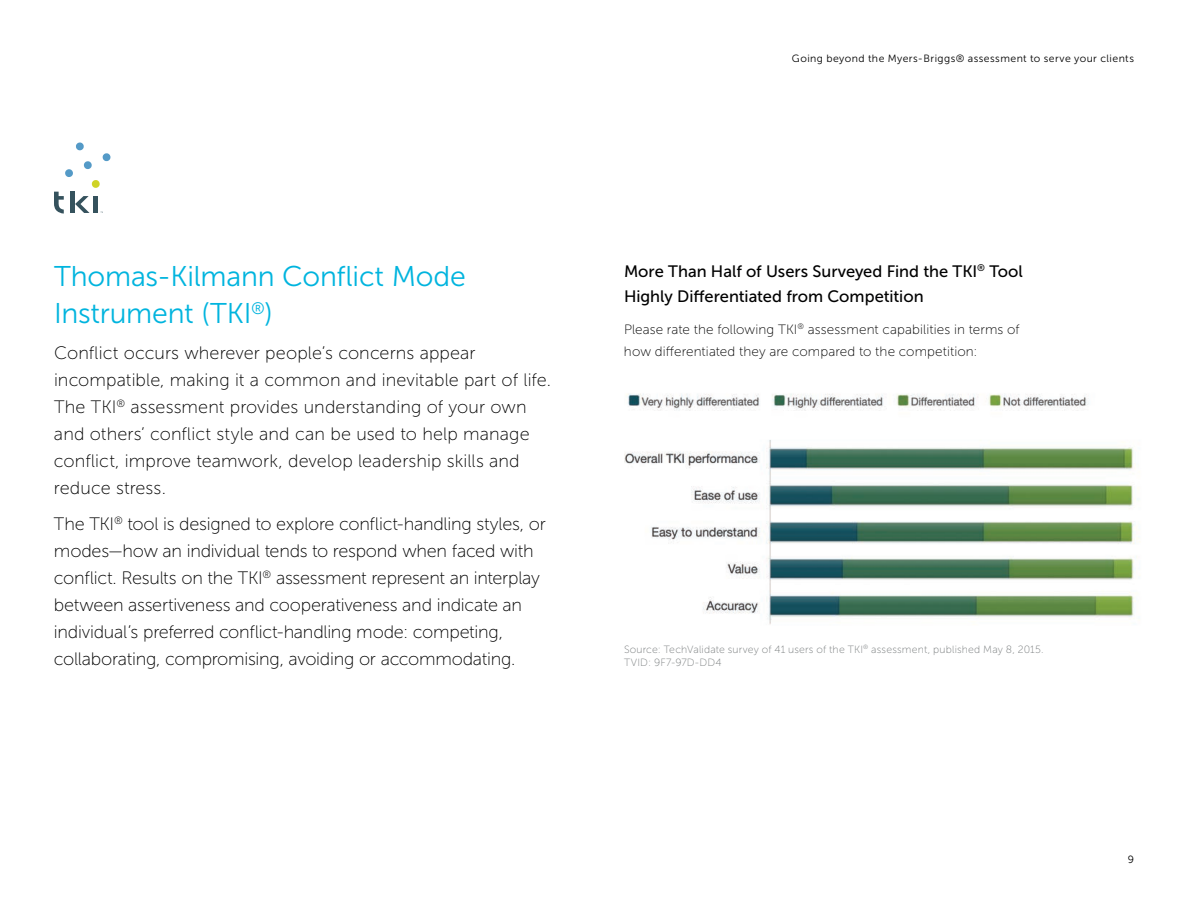
<style>
.page{position:relative;width:1188px;height:918px;background:#fff}
.page>*{position:absolute;margin:0;border:0;box-sizing:border-box;transform-origin:0 0}
.t1{font:28.5px/37.5px "Museo Sans 300";letter-spacing:-.01em;color:#00b4de}
.t2{font:18px/27px "Museo Sans 100";letter-spacing:-.01em;color:#000001}
.t3{font:16.5px/25.5px "Museo Sans 500";color:#000001}
.t4{font:13.5px/22.5px "Museo Sans 100";letter-spacing:.005em;color:#000001}
.t5{font:10.5px/13.5px "Museo Sans 100";letter-spacing:.015em;color:#767a7b}
.t6{font:10.5px "Museo Sans 300";letter-spacing:.04em;color:#000001}
</style>
<div class="page">
<img style="left:624px;top:393px;width:514px;height:232px">
<div style="left:93px;top:196px;width:5px;height:17px;background:#35525d"></div>
<div style="left:70px;top:192px;width:5px;height:21px;background:#35525d"></div>
<svg style="left:54px;top:192px;width:10px;height:22px"></svg>
<svg style="left:76px;top:142px;width:8px;height:9px"></svg>
<svg style="left:83px;top:161px;width:9px;height:9px"></svg>
<svg style="left:65px;top:169px;width:8px;height:8px"></svg>
<svg style="left:102px;top:153px;width:9px;height:9px"></svg>
<svg style="left:91px;top:180px;width:9px;height:8px"></svg>
<svg style="left:75px;top:196px;width:15px;height:17px"></svg>
<p class="t6" style="left:792px;top:53px;width:344px">Going beyond the Myers-Briggs® assessment to serve your clients</p>
<h1 class="t1" style="left:54px;top:257px;width:414px">Thomas-Kilmann Conflict Mode<br>Instrument (TKI<sup>®</sup>)</h1>
<p class="t2" style="left:54px;top:340px;width:499px">Conflict occurs wherever people’s concerns appear incompatible, making it a common and inevitable part of life.<br>The TKI<sup>®</sup> assessment provides understanding of your own and others’ conflict style and can be used to help manage conflict, improve teamwork, develop leadership skills and reduce stress.</p>
<p class="t2" style="left:54px;top:511px;width:493px">The TKI<sup>®</sup> tool is designed to explore conflict-handling styles, or modes—how an individual tends to respond when faced with conflict. Results on the TKI<sup>®</sup> assessment represent an interplay between assertiveness and cooperativeness and indicate an individual’s preferred conflict-handling mode: competing, collaborating, compromising, avoiding or accommodating.</p>
<p class="t3" style="left:624px;top:258px;width:401px">More Than Half of Users Surveyed Find the TKI<sup>®</sup> Tool<br>Highly Differentiated from Competition</p>
<p class="t4" style="left:624px;top:318px;width:397px">Please rate the following TKI<sup>®</sup> assessment capabilities in terms of how differentiated they are compared to the competition:</p>
<p class="t5" style="left:624px;top:643px;width:421px">Source: TechValidate survey of 41 users of the TKI<sup>®</sup> assessment, published May 8, 2015.<br>TVID: 9F7-97D-DD4</p>
<p class="t6" style="left:1128px;top:854px;width:8px">9</p>
</div>
